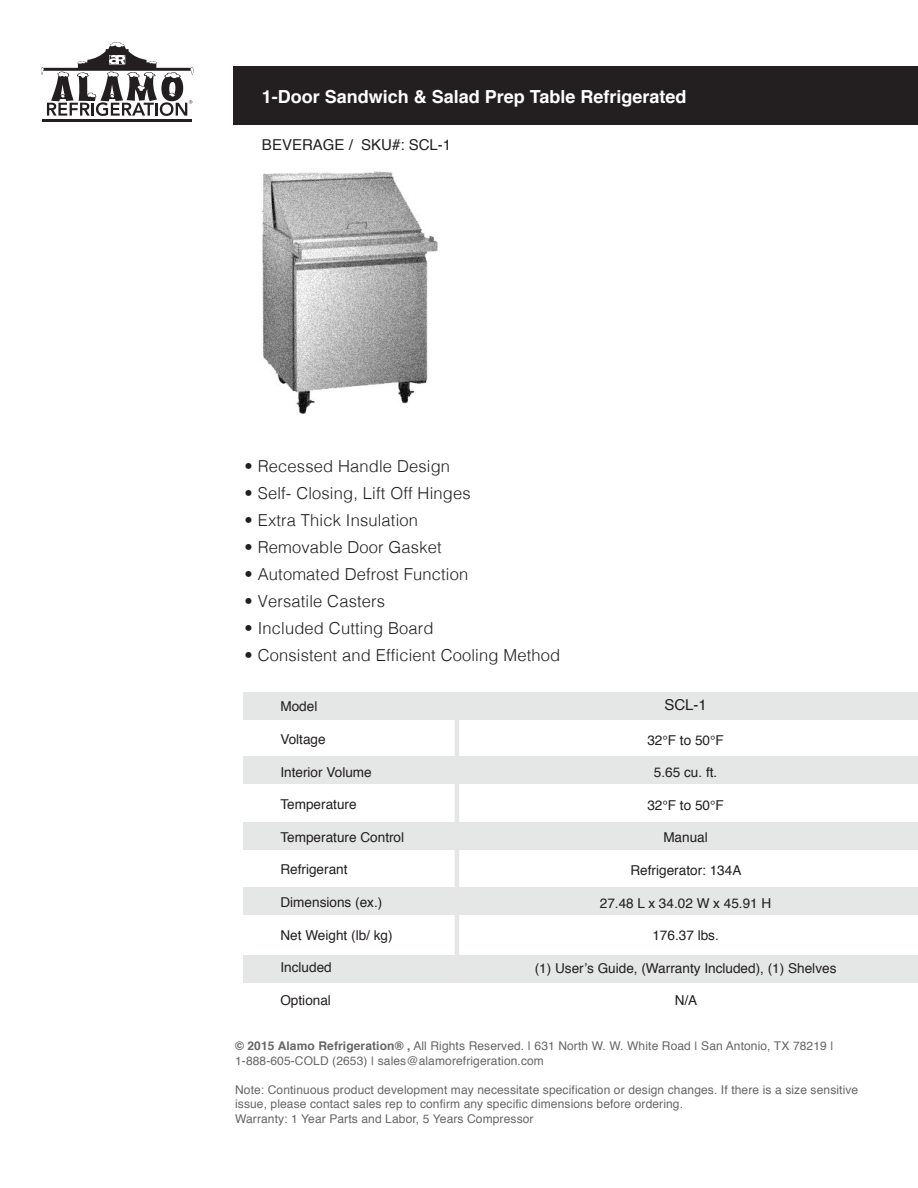
<style>
.page{position:relative;width:918px;height:1188px;background:#fff}
.page>*{position:absolute;margin:0;border:0;box-sizing:border-box;transform-origin:0 0}
.t1{font:700 18px "Helvetica";color:#fff}
.t2{font:300 16.5px "Helvetica";letter-spacing:.01em;color:#231f20}
.t3{font:15px "Helvetica";color:#231f20}
.t4{font:13.65px "Helvetica";color:#231f20}
.t5{font:12px/14.4px "Helvetica";letter-spacing:.01em;color:#666}
.s1{font-weight:700}
</style>
<div class="page">
<img style="left:262px;top:171px;width:176px;height:243px">
<div style="left:243px;top:692px;width:674px;height:28px;background:#e5e6e6"></div>
<div style="left:243px;top:756px;width:674px;height:28px;background:#e5e6e6"></div>
<div style="left:243px;top:822px;width:674px;height:28px;background:#e5e6e6"></div>
<div style="left:243px;top:887px;width:674px;height:28px;background:#e5e6e6"></div>
<div style="left:243px;top:955px;width:674px;height:28px;background:#e5e6e6"></div>
<div style="left:234px;top:66px;width:684px;height:58px;background:#231f20"></div>
<hr style="left:42px;top:119px;width:150px;height:3px;background:#231f20">
<svg style="left:41px;top:42px;width:153px;height:74px"></svg>
<hr style="left:455px;top:693px;width:4px;height:289px;background:#e5e6e5">
<h1 class="t1" style="left:262px;top:89px;width:426px">1-Door Sandwich &amp; Salad Prep Table Refrigerated</h1>
<p class="t3" style="left:262px;top:139px;width:191px">BEVERAGE / SKU#: SCL-1</p>
<h2 class="t2" style="left:245px;top:459px;width:207px">• Recessed Handle Design</h2>
<h2 class="t2" style="left:245px;top:486px;width:228px">• Self- Closing, Lift Off Hinges</h2>
<h2 class="t2" style="left:245px;top:513px;width:175px">• Extra Thick Insulation</h2>
<h2 class="t2" style="left:245px;top:540px;width:199px">• Removable Door Gasket</h2>
<h2 class="t2" style="left:245px;top:567px;width:225px">• Automated Defrost Function</h2>
<h2 class="t2" style="left:245px;top:594px;width:142px">• Versatile Casters</h2>
<h2 class="t2" style="left:245px;top:621px;width:191px">• Included Cutting Board</h2>
<h2 class="t2" style="left:245px;top:648px;width:317px">• Consistent and Efficient Cooling Method</h2>
<p class="t4" style="left:280px;top:701px;width:38px">Model</p>
<p class="t4" style="left:280px;top:734px;width:47px">Voltage</p>
<p class="t4" style="left:280px;top:766px;width:93px">Interior Volume</p>
<p class="t4" style="left:280px;top:799px;width:78px">Temperature</p>
<p class="t4" style="left:280px;top:831px;width:125px">Temperature Control</p>
<p class="t4" style="left:280px;top:864px;width:69px">Refrigerant</p>
<p class="t4" style="left:280px;top:897px;width:103px">Dimensions (ex.)</p>
<p class="t4" style="left:280px;top:929px;width:114px">Net Weight (lb/ kg)</p>
<p class="t4" style="left:280px;top:962px;width:53px">Included</p>
<p class="t4" style="left:280px;top:994px;width:52px">Optional</p>
<p class="t3" style="left:664px;top:699px;width:44px">SCL-1</p>
<p class="t4" style="left:647px;top:734px;width:78px">32°F to 50°F</p>
<p class="t4" style="left:654px;top:767px;width:65px">5.65 cu. ft.</p>
<p class="t4" style="left:647px;top:799px;width:78px">32°F to 50°F</p>
<p class="t4" style="left:663px;top:832px;width:46px">Manual</p>
<p class="t4" style="left:631px;top:865px;width:112px">Refrigerator: 134A</p>
<p class="t4" style="left:600px;top:897px;width:173px">27.48 L x 34.02 W x 45.91 H</p>
<p class="t4" style="left:652px;top:930px;width:68px">176.37 lbs.</p>
<p class="t4" style="left:535px;top:962px;width:303px">(1) User’s Guide, (Warranty Included), (1) Shelves</p>
<p class="t4" style="left:675px;top:995px;width:24px">N/A</p>
<p class="t5" style="left:235px;top:1040px;width:600px"><span class="s1">© 2015 Alamo Refrigeration® ,</span> All Rights Reserved. | 631 North W. W. White Road | San Antonio, TX 78219 |<br>1-888-605-COLD (2653) | sales@alamorefrigeration.com</p>
<p class="t5" style="left:235px;top:1083px;width:625px">Note: Continuous product development may necessitate specification or design changes. If there is a size sensitive issue, please contact sales rep to confirm any specific dimensions before ordering.<br>Warranty: 1 Year Parts and Labor, 5 Years Compressor</p>
</div>
